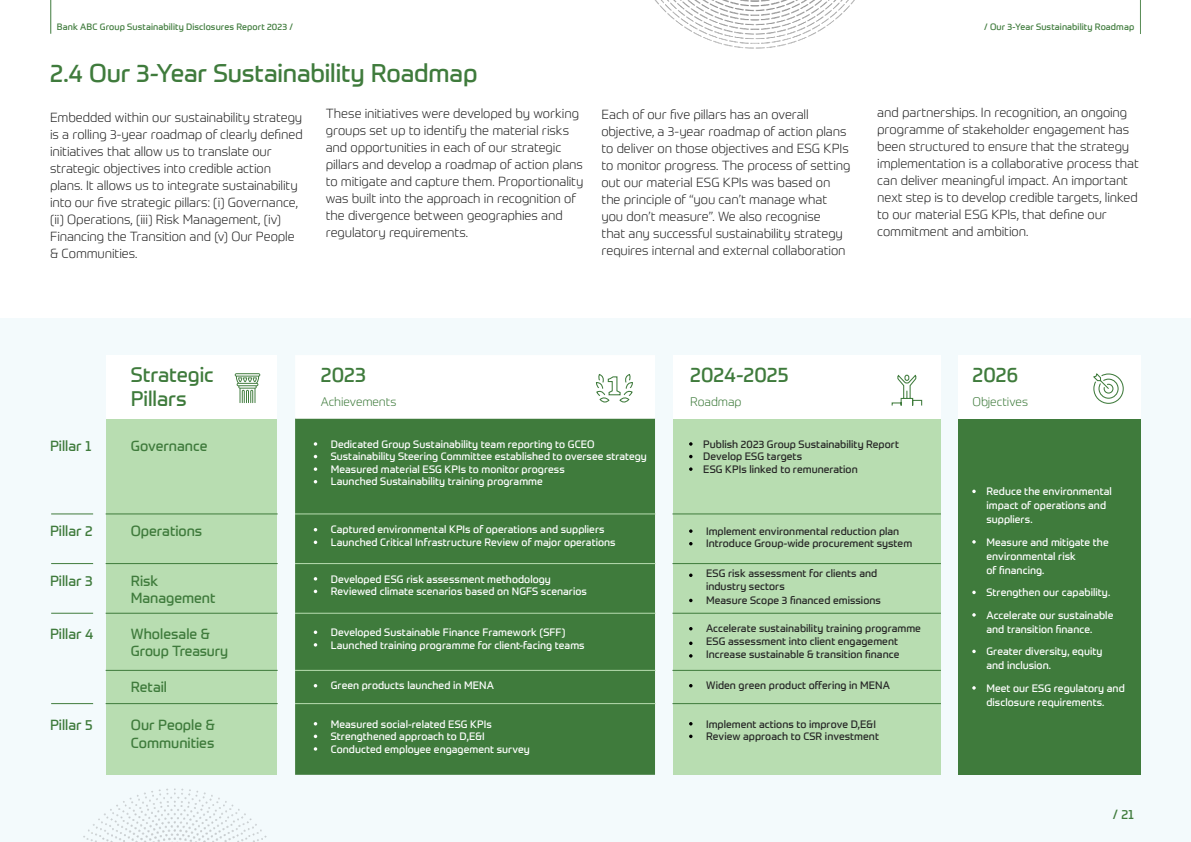
<style>
.page{position:relative;width:1191px;height:842px;background:#fff}
.page>*{position:absolute;margin:0;border:0;box-sizing:border-box;transform-origin:0 0}
._48pt_Headline{font:25px "Prometo";letter-spacing:-.005em;color:#3f7b3c}
._12pt{font:20.6px "Prometo";letter-spacing:-.005em;color:#3f7b3c}
._12pt-2{font:14.3px/17.2px "Prometo";letter-spacing:-.005em;color:#3f7b3c}
._12pt-3{font:300 13px/17px "Prometo";letter-spacing:-.01em;color:#262626}
.t1{font:13px "Prometo";color:#3f7b3c}
._12pt-4{font:300 12.2px "Prometo";letter-spacing:-.01em;color:#3f7b3c}
._12pt-5{font:10.5px/14px "Prometo";letter-spacing:.005em;color:#fff}
._12pt-6{font:10.5px/12.6px "Prometo";letter-spacing:.005em;color:#262626}
._48pt_Headline-2{font:9px "Prometo";letter-spacing:.01em;color:#3f7b3c}
</style>
<div class="page">
<div style="left:0;top:319px;width:1191px;height:523px;background:#f3fafc"></div>
<div style="left:106px;top:418px;width:171px;height:357px;background:#b8ddb1"></div>
<div style="left:673px;top:418px;width:267px;height:357px;background:#b8ddb1"></div>
<div style="left:295px;top:419px;width:360px;height:356px;background:#3f7b3c"></div>
<div style="left:958px;top:418px;width:182px;height:357px;background:#3f7b3c"></div>
<svg style="left:314px;top:442px;width:3px;height:4px"></svg>
<svg style="left:314px;top:467px;width:3px;height:4px"></svg>
<svg style="left:689px;top:442px;width:3px;height:4px"></svg>
<svg style="left:689px;top:467px;width:3px;height:4px"></svg>
<svg style="left:314px;top:747px;width:3px;height:4px"></svg>
<svg style="left:314px;top:540px;width:3px;height:4px"></svg>
<svg style="left:689px;top:529px;width:3px;height:4px"></svg>
<svg style="left:314px;top:577px;width:3px;height:4px"></svg>
<svg style="left:314px;top:630px;width:3px;height:4px"></svg>
<svg style="left:314px;top:643px;width:3px;height:4px"></svg>
<svg style="left:689px;top:654px;width:3px;height:4px"></svg>
<hr style="left:106px;top:514px;width:172px;height:1px;background:#3f7b3c">
<hr style="left:106px;top:563px;width:172px;height:1px;background:#3f7b3c">
<hr style="left:106px;top:613px;width:172px;height:1px;background:#3f7b3c">
<hr style="left:106px;top:670px;width:172px;height:1px;background:#3f7b3c">
<hr style="left:106px;top:703px;width:172px;height:1px;background:#3f7b3c">
<hr style="left:295px;top:514px;width:360px;height:1px;background:#b8ddb1">
<hr style="left:295px;top:563px;width:360px;height:1px;background:#b8ddb1">
<hr style="left:295px;top:613px;width:360px;height:1px;background:#b8ddb1">
<hr style="left:295px;top:670px;width:360px;height:1px;background:#b8ddb1">
<hr style="left:295px;top:703px;width:360px;height:1px;background:#b8ddb1">
<hr style="left:672px;top:514px;width:269px;height:1px;background:#3f7b3c">
<hr style="left:672px;top:563px;width:269px;height:1px;background:#3f7b3c">
<hr style="left:672px;top:613px;width:269px;height:1px;background:#3f7b3c">
<hr style="left:672px;top:670px;width:269px;height:1px;background:#3f7b3c">
<hr style="left:672px;top:703px;width:269px;height:1px;background:#3f7b3c">
<div style="left:106px;top:355px;width:171px;height:64px;background:#fff"></div>
<div style="left:673px;top:355px;width:267px;height:64px;background:#fff"></div>
<div style="left:958px;top:355px;width:182px;height:64px;background:#fff"></div>
<hr style="left:51px;top:514px;width:42px;height:1px;background:#3f7b3c">
<hr style="left:51px;top:563px;width:42px;height:1px;background:#3f7b3c">
<hr style="left:51px;top:613px;width:42px;height:1px;background:#3f7b3c">
<hr style="left:51px;top:703px;width:42px;height:1px;background:#3f7b3c">
<svg style="left:235px;top:373px;width:25px;height:30px"></svg>
<div style="left:295px;top:355px;width:360px;height:64px;background:#fff"></div>
<svg style="left:891px;top:374px;width:31px;height:32px"></svg>
<svg style="left:1093px;top:373px;width:31px;height:31px"></svg>
<img style="left:655px;top:0;width:200px;height:49px">
<img style="left:83px;top:788px;width:184px;height:54px">
<hr style="left:1140px;top:0;width:1px;height:34px;background:#5c8f59">
<hr style="left:50px;top:0;width:1px;height:34px;background:#3f7b3c">
<p class="_48pt_Headline-2" style="left:57px;top:22px;width:238px">Bank ABC Group Sustainability Disclosures Report 2023 /</p>
<p class="_48pt_Headline-2" style="left:984px;top:22px;width:151px">/ Our 3-Year Sustainability Roadmap</p>
<p class="_48pt_Headline" style="left:50px;top:58px;width:429px">2.4 Our 3-Year Sustainability Roadmap</p>
<p class="_12pt-3" style="left:50px;top:109px;width:254px">Embedded within our sustainability strategy is a rolling 3-year roadmap of clearly defined initiatives that allow us to translate our strategic objectives into credible action plans. It allows us to integrate sustainability into our five strategic pillars: (i) Governance, (ii) Operations, (iii) Risk Management, (iv)<br>Financing the Transition and (v) Our People &amp; Communities.</p>
<p class="_12pt-3" style="left:326px;top:105px;width:259px">These initiatives were developed by working groups set up to identify the material risks and opportunities in each of our strategic pillars and develop a roadmap of action plans to mitigate and capture them. Proportionality was built into the approach in recognition of the divergence between geographies and regulatory requirements.</p>
<p class="_12pt-3" style="left:601px;top:106px;width:251px">Each of our five pillars has an overall objective, a 3-year roadmap of action plans to deliver on those objectives and ESG KPIs to monitor progress. The process of setting out our material ESG KPIs was based on the principle of “you can’t manage what you don’t measure”. We also recognise<br>that any successful sustainability strategy requires internal and external collaboration</p>
<p class="_12pt-3" style="left:877px;top:104px;width:263px">and partnerships. In recognition, an ongoing programme of stakeholder engagement has been structured to ensure that the strategy implementation is a collaborative process that can deliver meaningful impact. An important next step is to develop credible targets, linked to our material ESG KPIs, that define our commitment and ambition.</p>
<p class="_12pt" style="left:131px;top:362px;width:84px">Strategic</p>
<p class="_12pt" style="left:321px;top:362px;width:47px">2023</p>
<p class="_12pt" style="left:690px;top:362px;width:100px">2024-2025</p>
<p class="_12pt" style="left:972px;top:362px;width:47px">2026</p>
<p class="_12pt" style="left:131px;top:386px;width:57px">Pillars</p>
<p class="_12pt-4" style="left:321px;top:394px;width:77px">Achievements</p>
<p class="_12pt-4" style="left:690px;top:394px;width:53px">Roadmap</p>
<p class="_12pt-4" style="left:972px;top:394px;width:57px">Objectives</p>
<p class="_12pt-2" style="left:50px;top:437px;width:43px">Pillar 1</p>
<p class="_12pt-2" style="left:131px;top:437px;width:78px">Governance</p>
<p class="_12pt-5" style="left:331px;top:437px;width:265px">Dedicated Group Sustainability team reporting to GCEO</p>
<p class="_12pt-5" style="left:331px;top:449px;width:318px">Sustainability Steering Committee established to oversee strategy</p>
<p class="_12pt-5" style="left:331px;top:462px;width:235px">Measured material ESG KPIs to monitor progress</p>
<p class="_12pt-5" style="left:331px;top:475px;width:214px">Launched Sustainability training programme</p>
<p class="_12pt-6" style="left:703px;top:438px;width:197px">Publish 2023 Group Sustainability Report</p>
<p class="_12pt-6" style="left:703px;top:450px;width:100px">Develop ESG targets</p>
<p class="_12pt-6" style="left:703px;top:463px;width:156px">ESG KPIs linked to remuneration</p>
<p class="_12pt-2" style="left:50px;top:523px;width:44px">Pillar 2</p>
<p class="_12pt-2" style="left:131px;top:523px;width:73px">Operations</p>
<p class="_12pt-5" style="left:331px;top:523px;width:275px">Captured environmental KPIs of operations and suppliers</p>
<p class="_12pt-5" style="left:331px;top:535px;width:286px">Launched Critical Infrastructure Review of major operations</p>
<p class="_12pt-6" style="left:706px;top:525px;width:195px">Implement environmental reduction plan</p>
<p class="_12pt-6" style="left:706px;top:537px;width:208px">Introduce Group-wide procurement system</p>
<p class="_12pt-2" style="left:50px;top:572px;width:44px">Pillar 3</p>
<p class="_12pt-2" style="left:131px;top:572px;width:86px">Risk<br>Management</p>
<p class="_12pt-5" style="left:331px;top:572px;width:222px">Developed ESG risk assessment methodology</p>
<p class="_12pt-5" style="left:331px;top:584px;width:258px">Reviewed climate scenarios based on NGFS scenarios</p>
<p class="_12pt-6" style="left:706px;top:567px;width:173px">ESG risk assessment for clients and industry sectors</p>
<p class="_12pt-6" style="left:706px;top:594px;width:176px">Measure Scope 3 financed emissions</p>
<p class="_12pt-2" style="left:50px;top:625px;width:45px">Pillar 4</p>
<p class="_12pt-2" style="left:131px;top:625px;width:99px">Wholesale &amp;<br>Group Treasury</p>
<p class="_12pt-5" style="left:331px;top:625px;width:236px">Developed Sustainable Finance Framework (SFF)</p>
<p class="_12pt-5" style="left:331px;top:638px;width:255px">Launched training programme for client-facing teams</p>
<p class="_12pt-6" style="left:706px;top:622px;width:216px">Accelerate sustainability training programme</p>
<p class="_12pt-6" style="left:706px;top:635px;width:193px">ESG assessment into client engagement</p>
<p class="_12pt-6" style="left:706px;top:647px;width:195px">Increase sustainable &amp; transition finance</p>
<p class="_12pt-2" style="left:50px;top:717px;width:44px">Pillar 5</p>
<p class="_12pt-2" style="left:131px;top:679px;width:38px">Retail</p>
<p class="_12pt-5" style="left:331px;top:679px;width:165px">Green products launched in MENA</p>
<p class="_12pt-6" style="left:706px;top:679px;width:185px">Widen green product offering in MENA</p>
<p class="_12pt-2" style="left:131px;top:717px;width:85px">Our People &amp;<br>Communities</p>
<p class="_12pt-5" style="left:331px;top:717px;width:163px">Measured social-related ESG KPIs</p>
<p class="_12pt-5" style="left:331px;top:729px;width:156px">Strengthened approach to D,E&amp;I</p>
<p class="_12pt-5" style="left:331px;top:742px;width:201px">Conducted employee engagement survey</p>
<p class="_12pt-6" style="left:706px;top:717px;width:171px">Implement actions to improve D,E&amp;I</p>
<p class="_12pt-6" style="left:706px;top:730px;width:174px">Review approach to CSR investment</p>
<p class="_12pt-5" style="left:986px;top:484px;width:127px">Reduce the environmental impact of operations and suppliers.</p>
<p class="_12pt-5" style="left:986px;top:535px;width:124px">Measure and mitigate the environmental risk<br>of financing.</p>
<p class="_12pt-5" style="left:986px;top:585px;width:125px">Strengthen our capability.</p>
<p class="_12pt-5" style="left:986px;top:608px;width:128px">Accelerate our sustainable and transition finance.</p>
<p class="_12pt-5" style="left:986px;top:644px;width:117px">Greater diversity, equity and inclusion.</p>
<p class="_12pt-5" style="left:986px;top:681px;width:140px">Meet our ESG regulatory and disclosure requirements.</p>
<p class="t1" style="left:1112px;top:807px;width:23px">/ 21</p>
</div>
